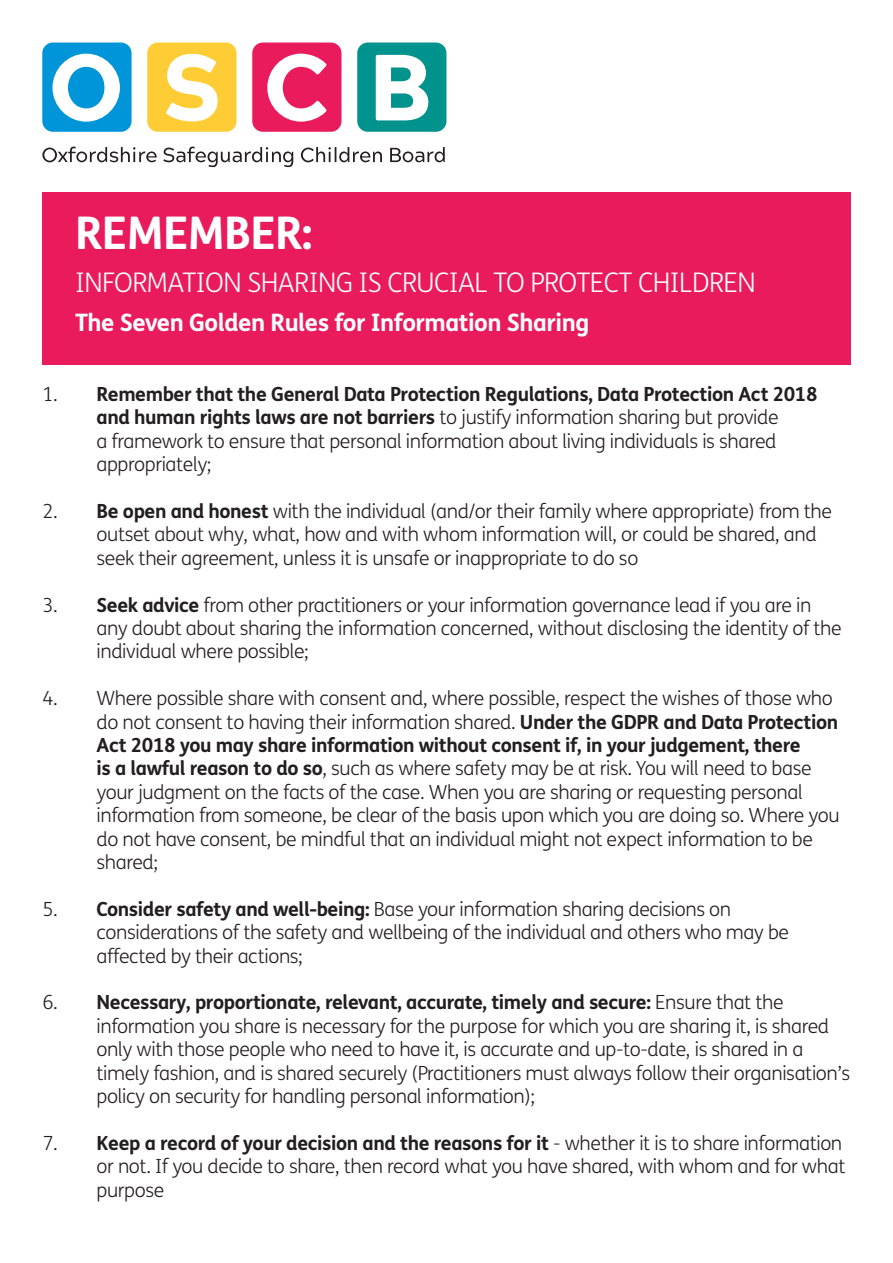
<style>
.page{position:relative;width:893px;height:1263px;background:#fff}
.page>*{position:absolute;margin:0;border:0;box-sizing:border-box;transform-origin:0 0}
.t1{font:700 45px "FS Me";letter-spacing:-.02em;color:#fff}
.t2{font:300 27px "FS Me";letter-spacing:-.02em;color:#fff}
.t3{font:700 24px "FS Me";letter-spacing:-.02em;color:#fff}
.t4{font:300 19.5px/23.4px "FS Me";letter-spacing:-.02em;color:#231f20}
.s1{font-weight:700}
</style>
<div class="page">
<div style="left:147px;top:43px;width:90px;height:89px;background:#fecd36;border-radius:11px"></div>
<div style="left:252px;top:43px;width:89px;height:89px;background:#ea1b5c;border-radius:11px"></div>
<svg style="left:166px;top:54px;width:52px;height:67px"></svg>
<div style="left:42px;top:43px;width:90px;height:89px;background:#0095d9;border-radius:11px"></div>
<svg style="left:52px;top:54px;width:68px;height:68px"></svg>
<svg style="left:267px;top:54px;width:60px;height:68px"></svg>
<div style="left:357px;top:43px;width:89px;height:89px;background:#00938d;border-radius:11px"></div>
<svg style="left:376px;top:55px;width:52px;height:65px"></svg>
<svg style="left:42px;top:147px;width:115px;height:15px"></svg>
<svg style="left:163px;top:147px;width:130px;height:20px"></svg>
<svg style="left:301px;top:147px;width:81px;height:15px"></svg>
<svg style="left:390px;top:147px;width:55px;height:15px"></svg>
<div style="left:42px;top:192px;width:808px;height:172px;background:#ea1b5c"></div>
<h1 class="t1" style="left:75px;top:198px;width:239px">REMEMBER:</h1>
<h2 class="t2" style="left:75px;top:264px;width:682px">INFORMATION SHARING IS CRUCIAL TO PROTECT CHILDREN</h2>
<p class="t3" style="left:75px;top:304px;width:516px">The Seven Golden Rules for Information Sharing</p>
<p class="t4" style="left:97px;top:382px;width:723px;text-indent:-54px">1. <span class="s1">Remember that the General Data Protection Regulations, Data Protection Act 2018 and human rights laws are not barriers</span> to justify information sharing but provide<br>a framework to ensure that personal information about living individuals is shared appropriately;</p>
<p class="t4" style="left:97px;top:499px;width:737px;text-indent:-54px">2. <span class="s1">Be open and honest</span> with the individual (and/or their family where appropriate) from the outset about why, what, how and with whom information will, or could be shared, and seek their agreement, unless it is unsafe or inappropriate to do so</p>
<p class="t4" style="left:97px;top:592px;width:747px;text-indent:-54px">3. <span class="s1">Seek advice</span> from other practitioners or your information governance lead if you are in any doubt about sharing the information concerned, without disclosing the identity of the individual where possible;</p>
<p class="t4" style="left:97px;top:686px;width:745px;text-indent:-54px">4. Where possible share with consent and, where possible, respect the wishes of those who do not consent to having their information shared. <span class="s1">Under the GDPR and Data Protection Act 2018 you may share information without consent if, in your judgement, there<br>is a lawful reason to do so</span>, such as where safety may be at risk. You will need to base your judgment on the facts of the case. When you are sharing or requesting personal information from someone, be clear of the basis upon which you are doing so. Where you do not have consent, be mindful that an individual might not expect information to be shared;</p>
<p class="t4" style="left:97px;top:897px;width:694px;text-indent:-54px">5. <span class="s1">Consider safety and well-being:</span> Base your information sharing decisions on considerations of the safety and wellbeing of the individual and others who may be affected by their actions;</p>
<p class="t4" style="left:97px;top:990px;width:755px;text-indent:-54px">6. <span class="s1">Necessary, proportionate, relevant, accurate, timely and secure:</span> Ensure that the information you share is necessary for the purpose for which you are sharing it, is shared only with those people who need to have it, is accurate and up-to-date, is shared in a timely fashion, and is shared securely (Practitioners must always follow their organisation’s policy on security for handling personal information);</p>
<p class="t4" style="left:97px;top:1131px;width:750px;text-indent:-54px">7. <span class="s1">Keep a record of your decision and the reasons for it</span> - whether it is to share information or not. If you decide to share, then record what you have shared, with whom and for what purpose</p>
</div>
